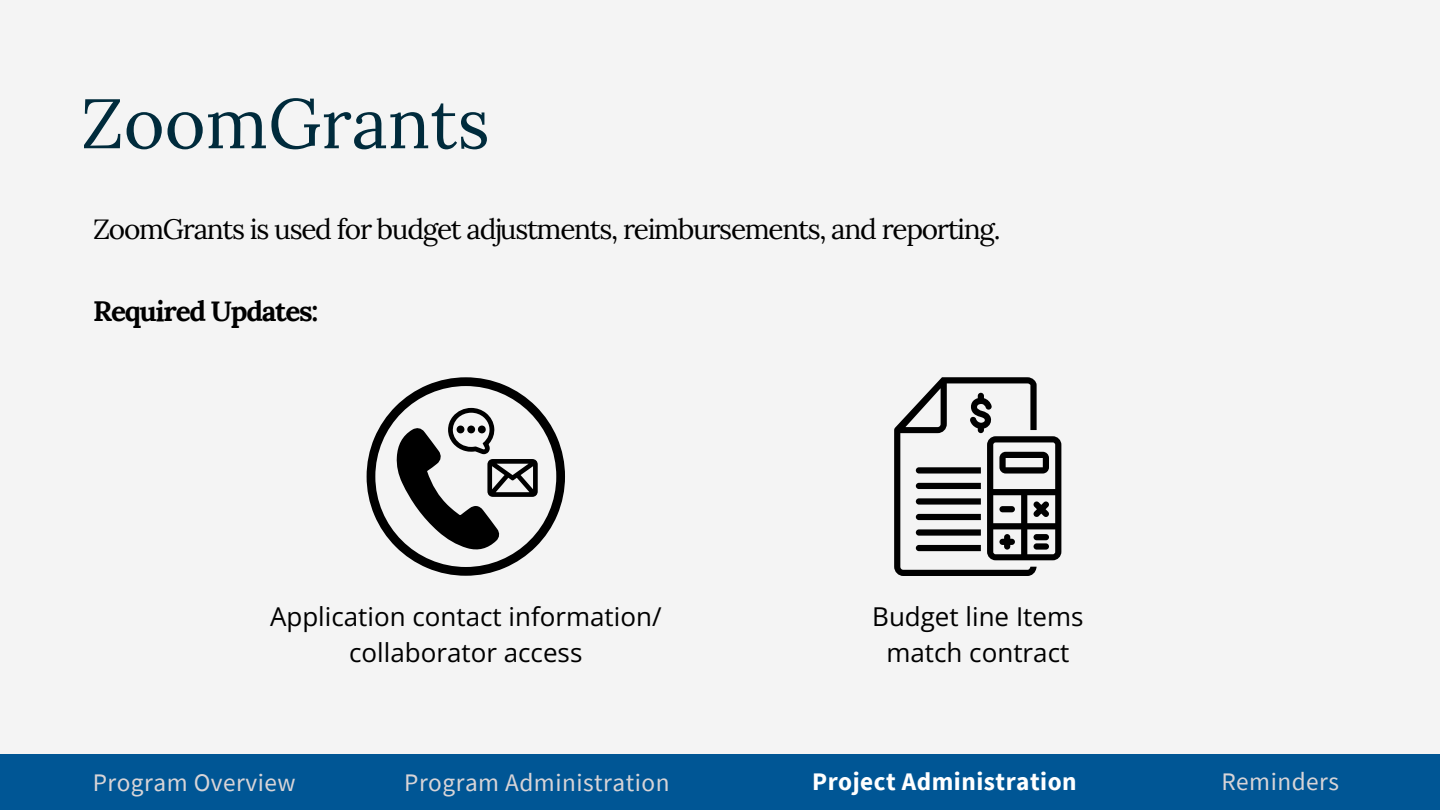
<style>
.page{position:relative;width:1440px;height:810px;background:#f4f4f4}
.page>*{position:absolute;margin:0;border:0;box-sizing:border-box;transform-origin:0 0}
.t1{font:70px "Lora";color:#002b3c}
.t2{font:28px "Lora";letter-spacing:-.045em;color:#000}
.t3{font:700 28px "Lora";letter-spacing:-.045em;color:#000}
.t4{font:26px/36px "Open Sans";color:#000;text-align:center}
.t5{font:25.3px "Source Sans Pro";letter-spacing:.02em;color:#d8d4d7}
.t6{font:700 25.3px "Source Sans Pro";letter-spacing:.02em;color:#fff}
</style>
<div class="page">
<div style="left:0;top:755px;width:1440px;height:55px;background:#005695"></div>
<svg style="left:367px;top:377px;width:198px;height:199px"></svg>
<svg style="left:894px;top:377px;width:167px;height:199px"></svg>
<h1 class="t1" style="left:81px;top:78px;width:410px">ZoomGrants</h1>
<p class="t2" style="left:93px;top:211px;width:909px">ZoomGrants is used for budget adjustments, reimbursements, and reporting.</p>
<p class="t3" style="left:93px;top:293px;width:227px">Required Updates:</p>
<p class="t4" style="left:270px;top:598px;width:393px">Application contact information/ collaborator access</p>
<p class="t4" style="left:872px;top:598px;width:213px">Budget line Items match contract</p>
<p class="t5" style="left:93px;top:766px;width:205px">Program Overview</p>
<p class="t5" style="left:404px;top:766px;width:267px">Program Administration</p>
<p class="t6" style="left:812px;top:765px;width:266px">Project Administration</p>
<p class="t5" style="left:1221px;top:765px;width:119px">Reminders</p>
</div>
